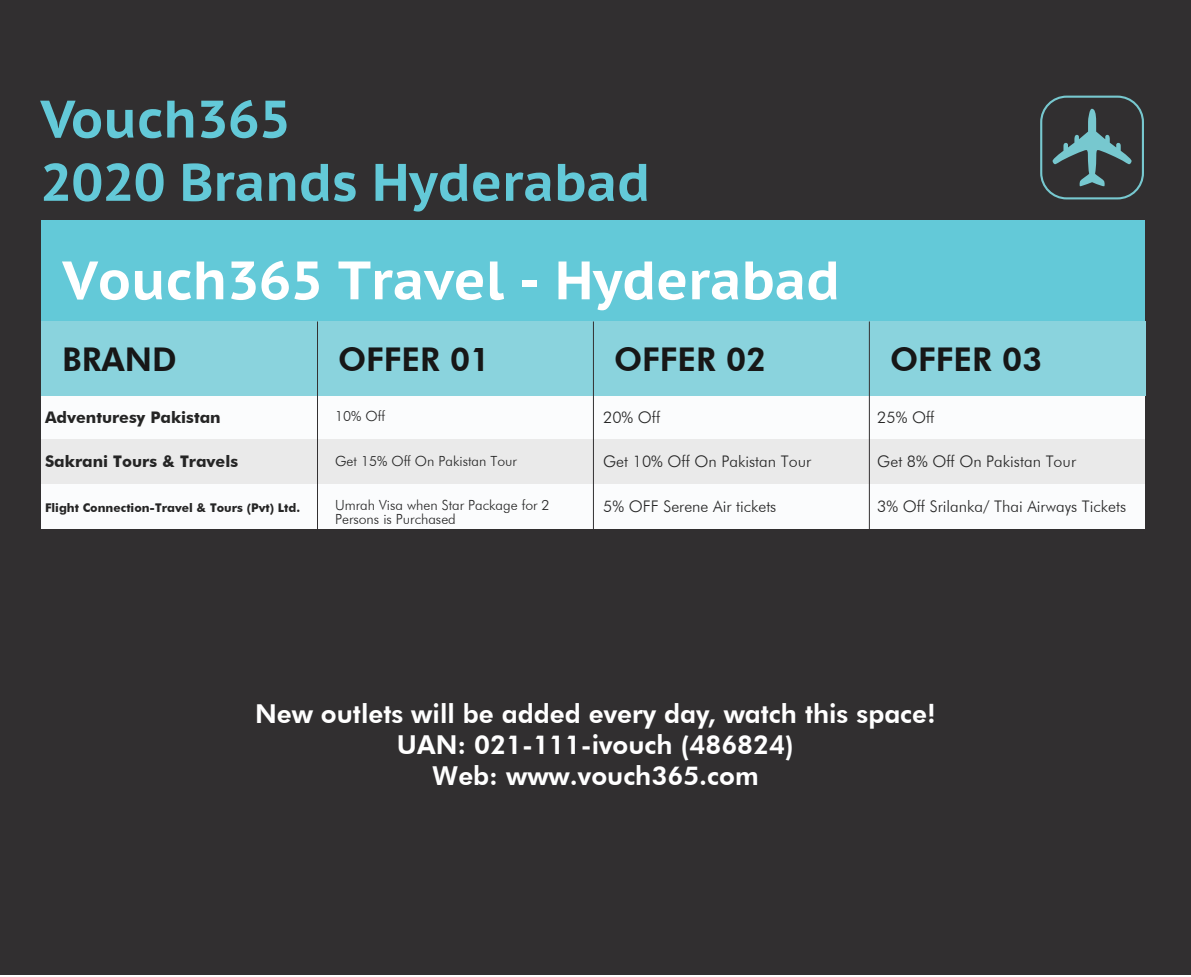
<style>
.page{position:relative;width:1191px;height:977px;background:#fff}
.page>*{position:absolute;margin:0;border:0;box-sizing:border-box;transform-origin:0 0}
.t1{font:700 54px "PT Sans Caption";color:#fff}
.t2{font:700 52.6px/63.2px "PT Sans Caption";color:#63c9d8}
.t3{font:800 32.6px "Futura BT";color:#171717}
.t4{font:800 26px/31.2px "Futura BT";color:#fff;text-align:center}
.t5{font:300 16px "Futura BT";color:#252525}
.t6{font:700 16px "Futura BT";color:#252525}
.t7{font:300 14px/14px "Futura BT";color:#252525}
.t8{font:700 12px "Futura BT";color:#252525}
</style>
<div class="page">
<div style="left:0;top:0;width:1191px;height:974px;background:#312f30"></div>
<div style="left:42px;top:395px;width:1103px;height:44px;background:#fbfcfd"></div>
<div style="left:42px;top:484px;width:1103px;height:45px;background:#fbfcfd"></div>
<div style="left:42px;top:439px;width:1103px;height:44px;background:#eaeaea"></div>
<div style="left:42px;top:220px;width:1103px;height:101px;background:#63c9d8"></div>
<div style="left:42px;top:321px;width:1103px;height:75px;background:#8ad3dd"></div>
<hr style="left:317px;top:321px;width:1px;height:208px;background:#333132">
<hr style="left:593px;top:321px;width:1px;height:208px;background:#333132">
<hr style="left:869px;top:321px;width:1px;height:208px;background:#333132">
<svg style="left:1040px;top:96px;width:104px;height:103px"></svg>
<h2 class="t2" style="left:41px;top:86px;width:611px">Vouch365<br>2020 Brands Hyderabad</h2>
<h1 class="t1" style="left:62px;top:244px;width:779px">Vouch365 Travel - Hyderabad</h1>
<h3 class="t3" style="left:62px;top:339px;width:116px">BRAND</h3>
<h3 class="t3" style="left:338px;top:339px;width:154px">OFFER 01</h3>
<h3 class="t3" style="left:614px;top:339px;width:154px">OFFER 02</h3>
<h3 class="t3" style="left:890px;top:339px;width:154px">OFFER 03</h3>
<p class="t6" style="left:45px;top:407px;width:177px">Adventuresy Pakistan</p>
<p class="t6" style="left:45px;top:452px;width:195px">Sakrani Tours &amp; Travels</p>
<p class="t8" style="left:45px;top:500px;width:257px">Flight Connection-Travel &amp; Tours (Pvt) Ltd.</p>
<p class="t7" style="left:335px;top:409px;width:51px">10% Off</p>
<p class="t7" style="left:335px;top:453px;width:183px">Get 15% Off On Pakistan Tour</p>
<p class="t7" style="left:335px;top:498px;width:216px">Umrah Visa when Star Package for 2<br>Persons is Purchased</p>
<p class="t5" style="left:603px;top:407px;width:59px">20% Off</p>
<p class="t5" style="left:603px;top:452px;width:209px">Get 10% Off On Pakistan Tour</p>
<p class="t5" style="left:603px;top:496px;width:175px">5% OFF Serene Air tickets</p>
<p class="t5" style="left:877px;top:407px;width:59px">25% Off</p>
<p class="t5" style="left:877px;top:452px;width:200px">Get 8% Off On Pakistan Tour</p>
<p class="t5" style="left:877px;top:496px;width:250px">3% Off Srilanka/ Thai Airways Tickets</p>
<h3 class="t4" style="left:255px;top:697px;width:682px">New outlets will be added every day, watch this space!<br>UAN: 021-111-ivouch (486824)<br>Web: www.vouch365.com</h3>
</div>
